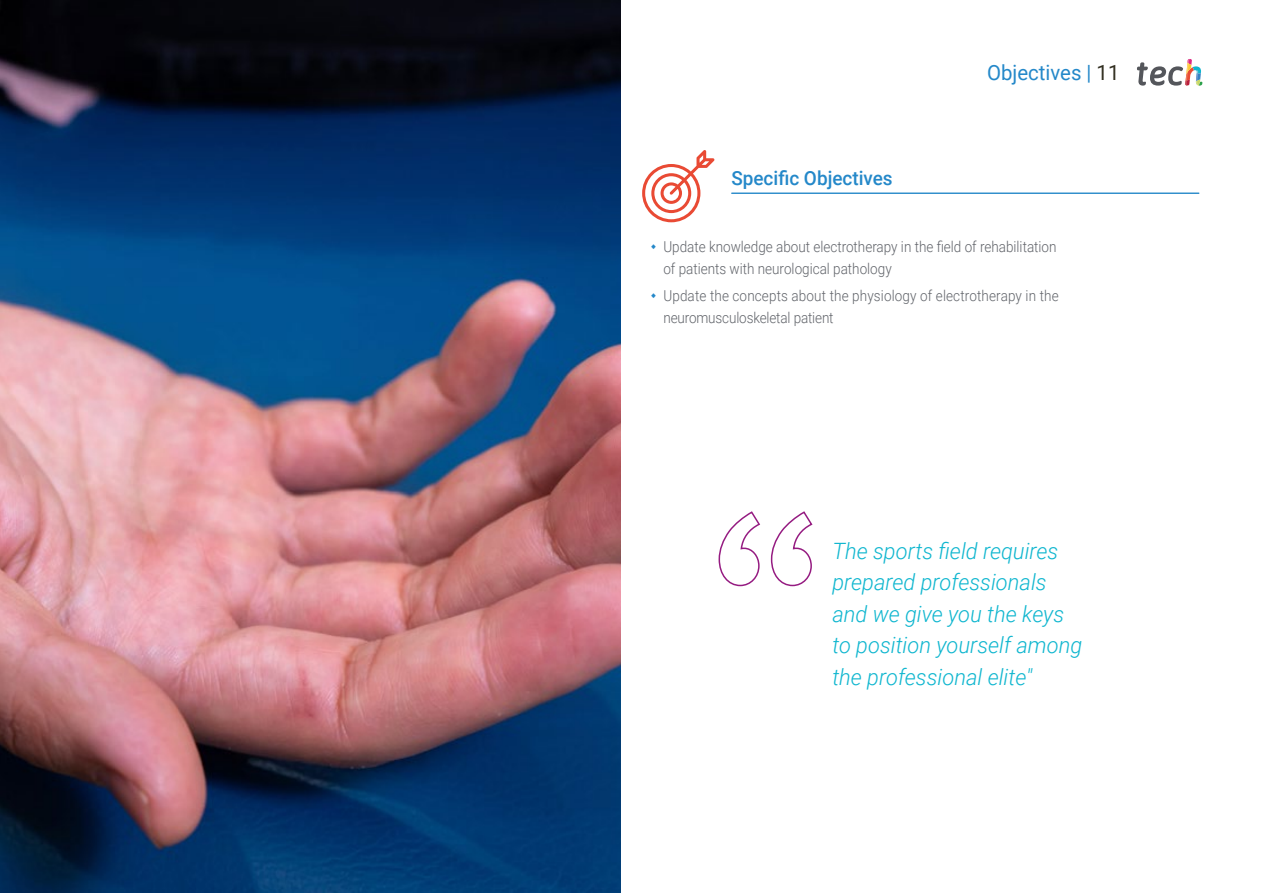
<style>
.page{position:relative;width:1263px;height:893px;background:#fff}
.page>*{position:absolute;margin:0;border:0;box-sizing:border-box;transform-origin:0 0}
.t1{font:italic 300 22.5px/31.5px "Roboto";color:#0fb6cf}
.t2{font:21px "Roboto";color:#2488c9}
.t3{font:500 19.5px "Roboto";color:#2488c9}
.t4{font:300 15px/22.5px "Roboto";color:#61646a;scale:.9 1}
.s1{color:#312e20}
</style>
<div class="page">
<img style="left:0;top:0;width:621px;height:893px">
<svg style="left:1137px;top:59px;width:65px;height:27px"></svg>
<svg style="left:642px;top:150px;width:72px;height:72px"></svg>
<hr style="left:731px;top:193px;width:468px;height:1px;background:#2488c9">
<svg style="left:718px;top:511px;width:95px;height:76px"></svg>
<h3 class="t3" style="left:731px;top:164px;width:163px">Specific Objectives</h3>
<h2 class="t2" style="left:987px;top:57px;width:134px">Objectives | <span class="s1">11</span></h2>
<p class="t4" style="left:663px;top:234px;width:438px">Update knowledge about electrotherapy in the field of rehabilitation of patients with neurological pathology</p>
<p class="t4" style="left:663px;top:284px;width:441px">Update the concepts about the physiology of electrotherapy in the neuromusculoskeletal patient</p>
<h1 class="t1" style="left:832px;top:534px;width:251px">The sports field requires prepared professionals and we give you the keys to position yourself among the professional elite"</h1>
</div>
